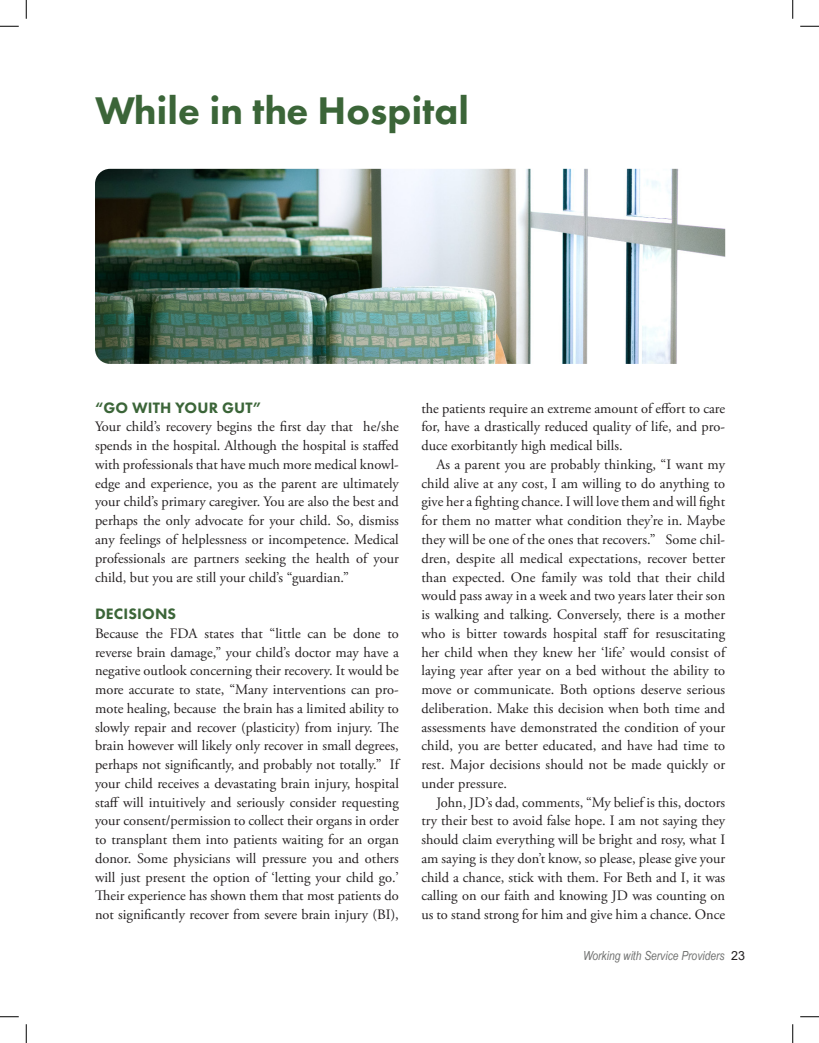
<style>
.page{position:relative;width:819px;height:1043px;background:#fff}
.page>*{position:absolute;margin:0;border:0;box-sizing:border-box;transform-origin:0 0}
.H1_GREEN{font:800 40px "Futura PT";color:#3b6538}
.H2_GREEN{font:800 15.62px "Futura PT";letter-spacing:.01em;color:#3b6538}
.TXF{font:14.38px/18.8px "Adobe Garamond Pro";color:#231f20;text-align:justify}
.TX{font:14.38px/18.8px "Adobe Garamond Pro";color:#231f20;text-align:justify}
.t1{font:italic 12.5px "Arial Narrow";color:#717271}
.s1{font-family:"Arial";font-style:normal;color:#231f20}
</style>
<div class="page">
<img style="left:95px;top:169px;width:630px;height:195px">
<svg style="left:0;top:25px;width:19px;height:2px"></svg>
<svg style="left:800px;top:25px;width:19px;height:2px"></svg>
<svg style="left:0;top:1016px;width:19px;height:1px"></svg>
<svg style="left:800px;top:1016px;width:19px;height:1px"></svg>
<svg style="left:25px;top:0;width:2px;height:19px"></svg>
<svg style="left:25px;top:1024px;width:2px;height:18px"></svg>
<svg style="left:792px;top:0;width:1px;height:19px"></svg>
<svg style="left:792px;top:1024px;width:1px;height:18px"></svg>
<p class="H1_GREEN" style="left:95px;top:86px;width:375px">While in the Hospital</p>
<p class="H2_GREEN" style="left:95px;top:398px;width:167px">“GO WITH YOUR GUT”</p>
<p class="TXF" style="left:95px;top:418px;width:305px">Your child’s recovery begins the first day that he/she spends in the hospital. Although the hospital is staffed with professionals that have much more medical knowl&shy;edge and experience, you as the parent are ultimately your child’s primary caregiver. You are also the best and perhaps the only advocate for your child. So, dismiss any feelings of helplessness or incompetence. Medical professionals are partners seeking the health of your child, but you are still your child’s “guardian.”</p>
<p class="H2_GREEN" style="left:95px;top:604px;width:83px">DECISIONS</p>
<p class="TXF" style="left:95px;top:624px;width:305px">Because the FDA states that “little can be done to reverse brain damage,” your child’s doctor may have a negative outlook concerning their recovery. It would be more accurate to state, “Many interventions can pro&shy;mote healing, because the brain has a limited ability to slowly repair and recover (plasticity) from injury. The brain however will likely only recover in small degrees, perhaps not significantly, and probably not totally.” If your child receives a devastating brain injury, hospital staff will intuitively and seriously consider requesting your consent/permission to collect their organs in order to transplant them into patients waiting for an organ donor. Some physicians will pressure you and others will just present the option of ‘letting your child go.’ Their experience has shown them that most patients do not significantly recover from severe brain injury (BI),</p>
<p class="TXF" style="left:421px;top:399px;width:305px">the patients require an extreme amount of effort to care for, have a drastically reduced quality of life, and pro&shy;duce exorbitantly high medical bills.</p>
<p class="TX" style="left:421px;top:455px;width:305px;text-indent:15px">As a parent you are probably thinking, “I want my child alive at any cost, I am willing to do anything to give her a fighting chance. I will love them and will fight for them no matter what condition they’re in. Maybe they will be one of the ones that recovers.” Some chil&shy;dren, despite all medical expectations, recover better than expected. One family was told that their child would pass away in a week and two years later their son is walking and talking. Conversely, there is a mother who is bitter towards hospital staff for resuscitating her child when they knew her ‘life’ would consist of laying year after year on a bed without the ability to move or communicate. Both options deserve serious deliberation. Make this decision when both time and assessments have demonstrated the condition of your child, you are better educated, and have had time to rest. Major decisions should not be made quickly or under pressure.</p>
<p class="TX" style="left:421px;top:793px;width:305px;text-indent:15px">John, JD’s dad, comments, “My belief is this, doctors try their best to avoid false hope. I am not saying they should claim everything will be bright and rosy, what I am saying is they don’t know, so please, please give your child a chance, stick with them. For Beth and I, it was calling on our faith and knowing JD was counting on us to stand strong for him and give him a chance. Once</p>
<p class="t1" style="left:583px;top:947px;width:164px">Working with Service Providers <span class="s1">23</span></p>
</div>
